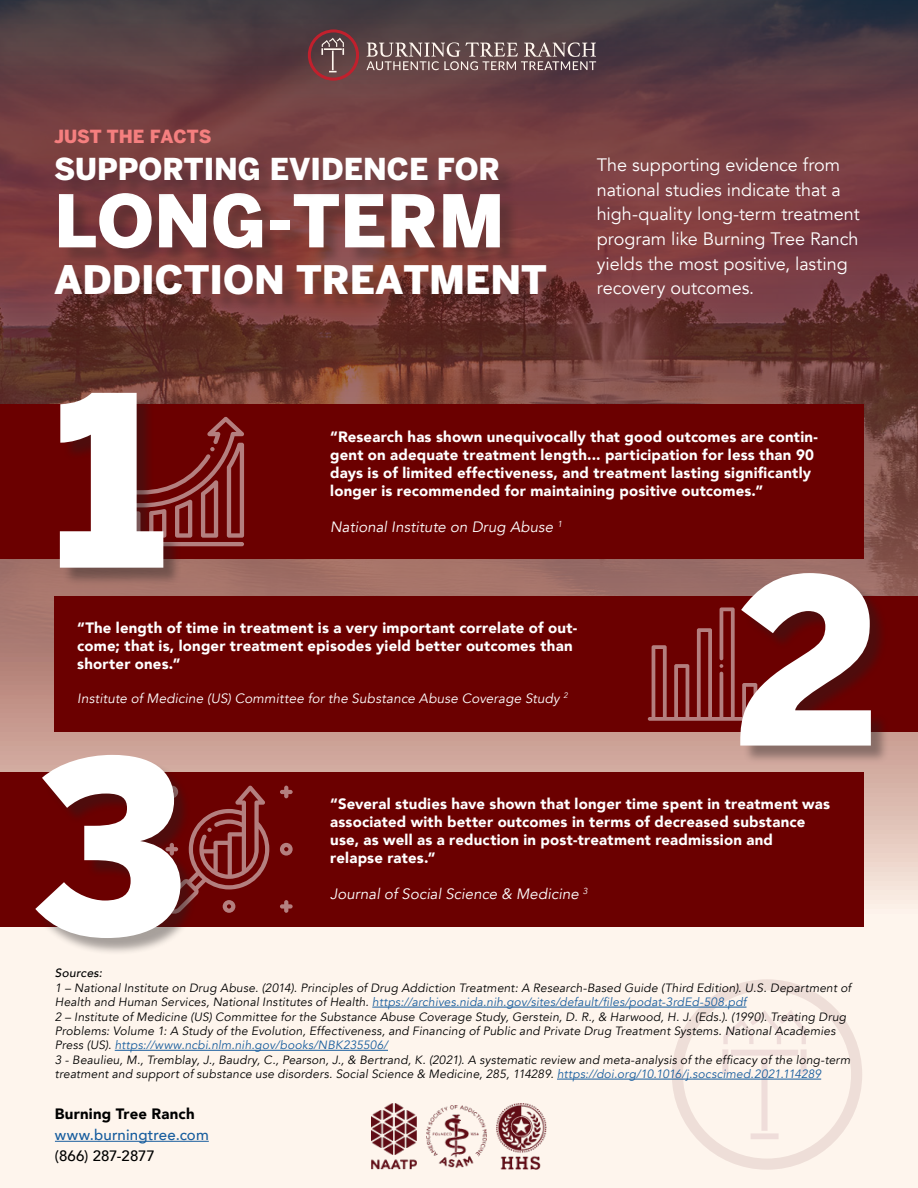
<style>
.page{position:relative;width:918px;height:1188px;background:#fff}
.page>*{position:absolute;margin:0;border:0;box-sizing:border-box;transform-origin:0 0}
.t1{font:900 238.8px "Benton Sans";color:#fff}
.t2{font:900 236.25px "Benton Sans";color:#fff}
.t3{font:900 228.75px "Benton Sans";color:#fff}
.t4{font:900 72px "Benton Sans";color:#fff}
.t5{font:900 39px "Benton Sans";color:#fff}
.t6{font:900 30px "Benton Sans";color:#fff}
.t7{font:18px/24.6px "Avenir";letter-spacing:-.005em;color:#fff}
.t8{font:900 18px "Benton Sans";color:#f57f7f}
.t9{font:900 15px/18px "Avenir";letter-spacing:.015em;color:#fff}
.t10{font:italic 15px "Avenir";letter-spacing:.005em;color:#fff}
.t11{font:500 15px "Avenir";letter-spacing:.01em;color:#175d9e}
.t12{font:900 15px "Avenir";letter-spacing:.015em;color:#000}
.t13{font:500 15px "Avenir";color:#000}
.t14{font:italic 13.5px "Avenir";letter-spacing:.01em;color:#fff}
.t15{font:italic 12px/14.4px "Avenir";letter-spacing:.015em;color:#000}
.t16{font:italic 500 12px "Avenir";letter-spacing:.02em;color:#000}
.t17{font:italic 8.7px "Avenir";color:#fff}
.t18{font:italic 7.8px "Avenir";color:#fff}
.s1{color:#175d9e}
</style>
<div class="page">
<svg style="left:0;top:743px;width:918px;height:445px;background:#f7ebe2"></svg>
<img style="left:0;top:0;width:918px;height:743px">
<div style="left:57px;top:196px;width:508px;height:117px;background:#231f20;opacity:.3"></div>
<div style="left:58px;top:160px;width:459px;height:39px;background:#231f20;opacity:.3"></div>
<svg style="left:366px;top:42px;width:230px;height:28px;background:#816c6c"></svg>
<svg style="left:308px;top:29px;width:51px;height:52px;background:#744447"></svg>
<hr style="left:55px;top:1141px;width:154px;height:1px;background:#175d9e">
<svg style="left:672px;top:979px;width:190px;height:191px;background:#f9efe8"></svg>
<img style="left:427px;top:1105px;width:59px;height:62px">
<img style="left:497px;top:1104px;width:50px;height:66px">
<img style="left:371px;top:1104px;width:46px;height:66px">
<div style="left:0;top:404px;width:864px;height:155px;background:#6b0000"></div>
<svg style="left:182px;top:417px;width:62px;height:129px"></svg>
<div style="left:62px;top:395px;width:120px;height:191px;background:#231f20;opacity:.4"></div>
<div style="left:54px;top:596px;width:864px;height:136px;background:#6b0000"></div>
<svg style="left:648px;top:607px;width:95px;height:114px"></svg>
<div style="left:743px;top:576px;width:146px;height:188px;background:#231f20;opacity:.4"></div>
<div style="left:0;top:773px;width:864px;height:154px;background:#6b0000"></div>
<svg style="left:280px;top:843px;width:13px;height:13px"></svg>
<svg style="left:280px;top:786px;width:13px;height:12px"></svg>
<svg style="left:280px;top:900px;width:13px;height:13px"></svg>
<svg style="left:198px;top:785px;width:71px;height:128px"></svg>
<div style="left:38px;top:757px;width:160px;height:198px;background:#231f20;opacity:.4"></div>
<hr style="left:372px;top:1007px;width:375px;height:1px;background:#175d9e">
<hr style="left:115px;top:1050px;width:273px;height:1px;background:#175d9e">
<hr style="left:557px;top:1079px;width:264px;height:1px;background:#175d9e">
<p class="t8" style="left:54px;top:126px;width:159px">JUST THE FACTS</p>
<p class="t6" style="left:54px;top:151px;width:448px">SUPPORTING EVIDENCE FOR</p>
<p class="t4" style="left:54px;top:178px;width:452px">LONG-TERM</p>
<p class="t5" style="left:54px;top:257px;width:495px">ADDICTION TREATMENT</p>
<p class="t7" style="left:597px;top:153px;width:264px">The supporting evidence from national studies indicate that a high-quality long-term treatment program like Burning Tree Ranch yields the most positive, lasting recovery outcomes.</p>
<p class="t2" style="left:55px;top:340px;width:112px">1</p>
<p class="t9" style="left:330px;top:428px;width:489px">“Research has shown unequivocally that good outcomes are contin&shy;gent on adequate treatment length... participation for less than 90 days is of limited effectiveness, and treatment lasting significantly longer is recommended for maintaining positive outcomes.”</p>
<p class="t10" style="left:330px;top:518px;width:224px">National Institute on Drug Abuse</p>
<p class="t17" style="left:557px;top:519px;width:6px">1</p>
<p class="t9" style="left:77px;top:618px;width:501px">“The length of time in treatment is a very important correlate of out&shy;come; that is, longer treatment episodes yield better outcomes than shorter ones.”</p>
<p class="t14" style="left:77px;top:690px;width:484px">Institute of Medicine (US) Committee for the Substance Abuse Coverage Study</p>
<p class="t18" style="left:564px;top:691px;width:6px">2</p>
<p class="t3" style="left:736px;top:525px;width:145px">2</p>
<p class="t1" style="left:34px;top:705px;width:153px">3</p>
<p class="t9" style="left:330px;top:794px;width:501px">“Several studies have shown that longer time spent in treatment was</p>
<p class="t9" style="left:330px;top:812px;width:477px">associated with better outcomes in terms of decreased substance</p>
<p class="t9" style="left:330px;top:830px;width:444px">use, as well as a reduction in post-treatment readmission and</p>
<p class="t9" style="left:330px;top:848px;width:107px">relapse rates.”</p>
<p class="t10" style="left:330px;top:885px;width:250px">Journal of Social Science &amp; Medicine</p>
<p class="t17" style="left:583px;top:886px;width:6px">3</p>
<p class="t16" style="left:55px;top:966px;width:49px">Sources:</p>
<p class="t15" style="left:55px;top:981px;width:798px">1 – National Institute on Drug Abuse. (2014). Principles of Drug Addiction Treatment: A Research-Based Guide (Third Edition). U.S. Department of<br>Health and Human Services, National Institutes of Health. <span class="s1">https://archives.nida.nih.gov/sites/default/files/podat-3rdEd-508.pdf</span></p>
<p class="t15" style="left:55px;top:1009px;width:793px">2 – Institute of Medicine (US) Committee for the Substance Abuse Coverage Study, Gerstein, D. R., &amp; Harwood, H. J. (Eds.). (1990). Treating Drug<br>Problems: Volume 1: A Study of the Evolution, Effectiveness, and Financing of Public and Private Drug Treatment Systems. National Academies<br>Press (US). <span class="s1">https://www.ncbi.nlm.nih.gov/books/NBK235506/</span></p>
<p class="t15" style="left:55px;top:1053px;width:797px">3 - Beaulieu, M., Tremblay, J., Baudry, C., Pearson, J., &amp; Bertrand, K. (2021). A systematic review and meta-analysis of the efficacy of the long-term treatment and support of substance use disorders. Social Science &amp; Medicine, 285, 114289. <span class="s1">https://doi.org/10.1016/j.socscimed.2021.114289</span></p>
<p class="t12" style="left:55px;top:1101px;width:141px">Burning Tree Ranch</p>
<p class="t11" style="left:55px;top:1122px;width:155px">www.burningtree.com</p>
<p class="t13" style="left:55px;top:1143px;width:102px">(866) 287-2877</p>
</div>
